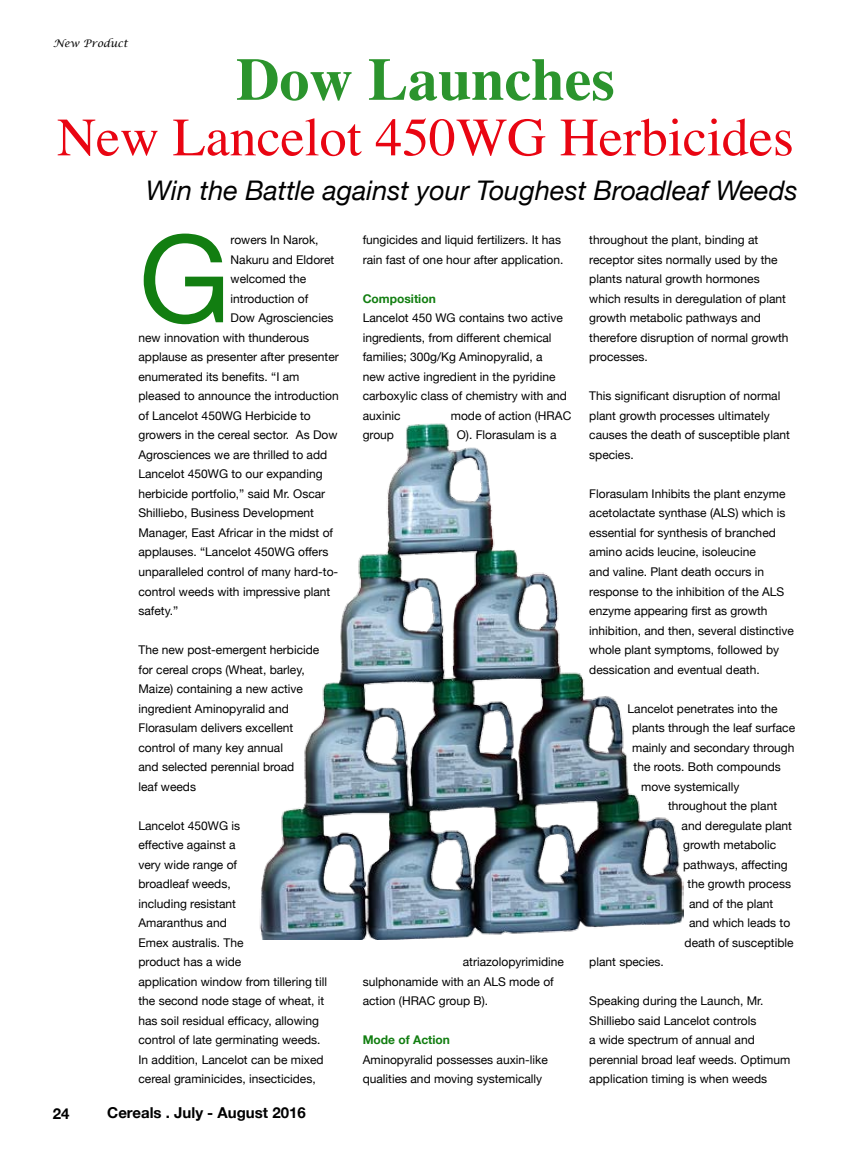
<style>
.page{position:relative;width:851px;height:1149px;background:#fff}
.page>*{position:absolute;margin:0;border:0;box-sizing:border-box;transform-origin:0 0}
.t1{font:121.2px "Helvetica Neue";color:#127e11}
.t2{font:700 60px "Times";color:#2b942d}
.t3{font:54px "Times";color:#e90512}
.t4{font:italic 27px "Helvetica Neue";color:#000}
.t5{font:700 15px "Helvetica Neue";color:#000}
.t6{font:12px/19.5px "Helvetica Neue";color:#000}
.t7{font:700 12px "Helvetica Neue";color:#127e11}
.t8{font:italic 10.5px "Lucida Calligraphy";color:#000}
</style>
<div class="page">
<img style="left:259px;top:423px;width:424px;height:516px">
<p class="t8" style="left:53px;top:37px;width:76px">New Product</p>
<h2 class="t2" style="left:236px;top:22px;width:380px">Dow Launches</h2>
<h3 class="t3" style="left:57px;top:87px;width:738px">New Lancelot 450WG Herbicides</h3>
<h3 class="t4" style="left:146px;top:174px;width:653px">Win the Battle against your Toughest Broadleaf Weeds</h3>
<h1 class="t1" style="left:138px;top:207px;width:94px">G</h1>
<p class="t6" style="left:230px;top:230px;width:89px">rowers In Narok,</p>
<p class="t6" style="left:362px;top:230px;width:202px">fungicides and liquid fertilizers. It has rain fast of one hour after application.</p>
<p class="t7" style="left:362px;top:291px;width:75px">Composition</p>
<p class="t6" style="left:362px;top:308px;width:206px">Lancelot 450 WG contains two active ingredients, from different chemical families; 300g/Kg Aminopyralid, a new active ingredient in the pyridine carboxylic class of chemistry with and auxinic</p>
<p class="t6" style="left:589px;top:230px;width:201px">throughout the plant, binding at receptor sites normally used by the plants natural growth hormones which results in deregulation of plant growth metabolic pathways and therefore disruption of normal growth processes.</p>
<p class="t6" style="left:589px;top:386px;width:202px">This significant disruption of normal plant growth processes ultimately causes the death of susceptible plant species.</p>
<p class="t6" style="left:589px;top:483px;width:206px">Florasulam Inhibits the plant enzyme acetolactate synthase (ALS) which is essential for synthesis of branched amino acids leucine, isoleucine<br>and valine. Plant death occurs in response to the inhibition of the ALS enzyme appearing first as growth inhibition, and then, several distinctive whole plant symptoms, followed by dessication and eventual death.</p>
<p class="t6" style="left:627px;top:698px;width:152px">Lancelot penetrates into the</p>
<p class="t6" style="left:632px;top:717px;width:164px">plants through the leaf surface</p>
<p class="t6" style="left:632px;top:737px;width:164px">mainly and secondary through</p>
<p class="t6" style="left:633px;top:756px;width:149px">the roots. Both compounds</p>
<p class="t6" style="left:641px;top:776px;width:100px">move systemically</p>
<p class="t6" style="left:668px;top:795px;width:110px">throughout the plant</p>
<p class="t6" style="left:681px;top:815px;width:112px">and deregulate plant</p>
<p class="t6" style="left:683px;top:834px;width:95px">growth metabolic</p>
<p class="t6" style="left:683px;top:854px;width:106px">pathways, affecting</p>
<p class="t6" style="left:687px;top:873px;width:105px">the growth process</p>
<p class="t6" style="left:689px;top:893px;width:86px">and of the plant</p>
<p class="t6" style="left:689px;top:912px;width:103px">and which leads to</p>
<p class="t6" style="left:684px;top:932px;width:110px">death of susceptible</p>
<p class="t6" style="left:589px;top:951px;width:76px">plant species.</p>
<p class="t6" style="left:589px;top:990px;width:202px">Speaking during the Launch, Mr.<br>Shilliebo said Lancelot controls<br>a wide spectrum of annual and perennial broad leaf weeds. Optimum application timing is when weeds</p>
<p class="t6" style="left:230px;top:249px;width:105px">Nakuru and Eldoret</p>
<p class="t6" style="left:230px;top:269px;width:77px">welcomed the</p>
<p class="t6" style="left:230px;top:288px;width:79px">introduction of</p>
<p class="t6" style="left:230px;top:308px;width:104px">Dow Agrosciencies</p>
<p class="t6" style="left:138px;top:327px;width:172px">new innovation with thunderous</p>
<p class="t6" style="left:138px;top:347px;width:202px">applause as presenter after presenter</p>
<p class="t6" style="left:138px;top:366px;width:162px">enumerated its benefits. “I am</p>
<p class="t6" style="left:138px;top:386px;width:202px">pleased to announce the introduction</p>
<p class="t6" style="left:138px;top:405px;width:174px">of Lancelot 450WG Herbicide to</p>
<p class="t6" style="left:138px;top:425px;width:200px">growers in the cereal sector. As Dow</p>
<p class="t6" style="left:138px;top:444px;width:190px">Agrosciences we are thrilled to add</p>
<p class="t6" style="left:138px;top:464px;width:186px">Lancelot 450WG to our expanding</p>
<p class="t6" style="left:138px;top:483px;width:188px">herbicide portfolio,” said Mr. Oscar</p>
<p class="t6" style="left:138px;top:503px;width:177px">Shilliebo, Business Development</p>
<p class="t6" style="left:138px;top:522px;width:196px">Manager, East Africar in the midst of</p>
<p class="t6" style="left:138px;top:542px;width:191px">applauses. “Lancelot 450WG offers</p>
<p class="t6" style="left:138px;top:561px;width:201px">unparalleled control of many hard-to-</p>
<p class="t6" style="left:138px;top:581px;width:193px">control weeds with impressive plant</p>
<p class="t6" style="left:138px;top:600px;width:41px">safety.”</p>
<p class="t6" style="left:138px;top:639px;width:182px">The new post-emergent herbicide for cereal crops (Wheat, barley,<br>Maize) containing a new active ingredient Aminopyralid and<br>Florasulam delivers excellent control of many key annual<br>and selected perennial broad<br>leaf weeds</p>
<p class="t6" style="left:138px;top:815px;width:190px">Lancelot 450WG is<br>effective against a<br>very wide range of<br>broadleaf weeds,<br>including resistant<br>Amaranthus and<br>Emex australis. The<br>product has a wide<br>application window from tillering till the second node stage of wheat, it has soil residual efficacy, allowing control of late germinating weeds.<br>In addition, Lancelot can be mixed cereal graminicides, insecticides,</p>
<p class="t6" style="left:450px;top:405px;width:122px">mode of action (HRAC</p>
<p class="t6" style="left:362px;top:425px;width:33px">group</p>
<p class="t6" style="left:456px;top:425px;width:101px">O). Florasulam is a</p>
<p class="t6" style="left:362px;top:951px;width:203px;text-indent:100px">atriazolopyrimidine sulphonamide with an ALS mode of action (HRAC group B).</p>
<p class="t7" style="left:362px;top:1032px;width:89px">Mode of Action</p>
<p class="t6" style="left:362px;top:1049px;width:187px">Aminopyralid possesses auxin-like qualities and moving systemically</p>
<p class="t5" style="left:53px;top:1103px;width:18px">24</p>
<p class="t5" style="left:107px;top:1102px;width:200px">Cereals . July - August 2016</p>
</div>
